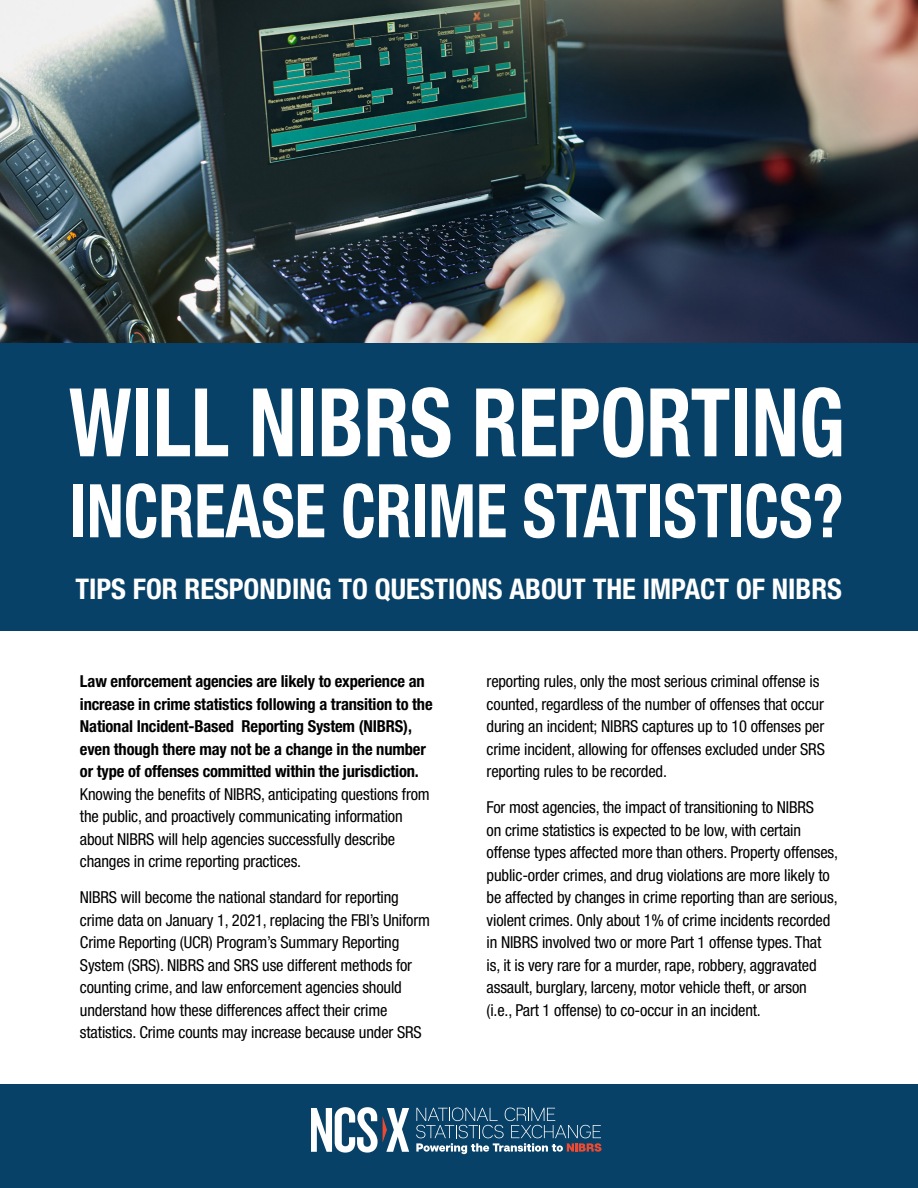
<style>
.page{position:relative;width:918px;height:1188px;background:#fff}
.page>*{position:absolute;margin:0;border:0;box-sizing:border-box;transform-origin:0 0}
.t1{font:700 condensed 94.8px "Helvetica Neue LT Std";color:#fff;scale:.87 1}
.t2{font:700 condensed 74.25px "Helvetica Neue LT Std";color:#fff;scale:.87 1}
.t3{font:700 condensed 28.5px "Helvetica Neue LT Std";color:#fff}
.t4{font:condensed 16.5px/22.5px "Helvetica Neue LT Std";letter-spacing:-.01em;color:#000}
.t5{font:700 condensed 16.5px/22.5px "Helvetica Neue LT Std";letter-spacing:-.01em;color:#000}
.s1{font-weight:400}
</style>
<div class="page">
<div style="left:0;top:1084px;width:918px;height:104px;background:#084167"></div>
<img style="left:0;top:0;width:918px;height:343px">
<div style="left:0;top:343px;width:918px;height:288px;background:#084167"></div>
<svg style="left:311px;top:1107px;width:98px;height:46px"></svg>
<svg style="left:416px;top:1108px;width:186px;height:46px"></svg>
<p class="t1" style="left:69px;top:365px;width:893px">WILL NIBRS REPORTING</p>
<p class="t2" style="left:70px;top:466px;width:890px">INCREASE CRIME STATISTICS?</p>
<p class="t3" style="left:75px;top:571px;width:768px">TIPS FOR RESPONDING TO QUESTIONS ABOUT THE IMPACT OF NIBRS</p>
<p class="t5" style="left:80px;top:670px;width:354px">Law enforcement agencies are likely to experience an increase in crime statistics following a transition to the National Incident-Based Reporting System (NIBRS), even though there may not be a change in the number or type of offenses committed within the jurisdiction.<br><span class="s1">Knowing the benefits of NIBRS, anticipating questions from the public, and proactively communicating information about NIBRS will help agencies successfully describe changes in crime reporting practices.</span></p>
<p class="t4" style="left:80px;top:886px;width:352px">NIBRS will become the national standard for reporting crime data on January 1, 2021, replacing the FBI’s Uniform Crime Reporting (UCR) Program’s Summary Reporting System (SRS). NIBRS and SRS use different methods for counting crime, and law enforcement agencies should understand how these differences affect their crime statistics. Crime counts may increase because under SRS</p>
<p class="t4" style="left:487px;top:670px;width:340px">reporting rules, only the most serious criminal offense is counted, regardless of the number of offenses that occur during an incident; NIBRS captures up to 10 offenses per crime incident, allowing for offenses excluded under SRS reporting rules to be recorded.</p>
<p class="t4" style="left:487px;top:796px;width:353px">For most agencies, the impact of transitioning to NIBRS<br>on crime statistics is expected to be low, with certain offense types affected more than others. Property offenses, public-order crimes, and drug violations are more likely to be affected by changes in crime reporting than are serious, violent crimes. Only about 1% of crime incidents recorded in NIBRS involved two or more Part 1 offense types. That is, it is very rare for a murder, rape, robbery, aggravated assault, burglary, larceny, motor vehicle theft, or arson<br>(i.e., Part 1 offense) to co-occur in an incident.</p>
</div>
